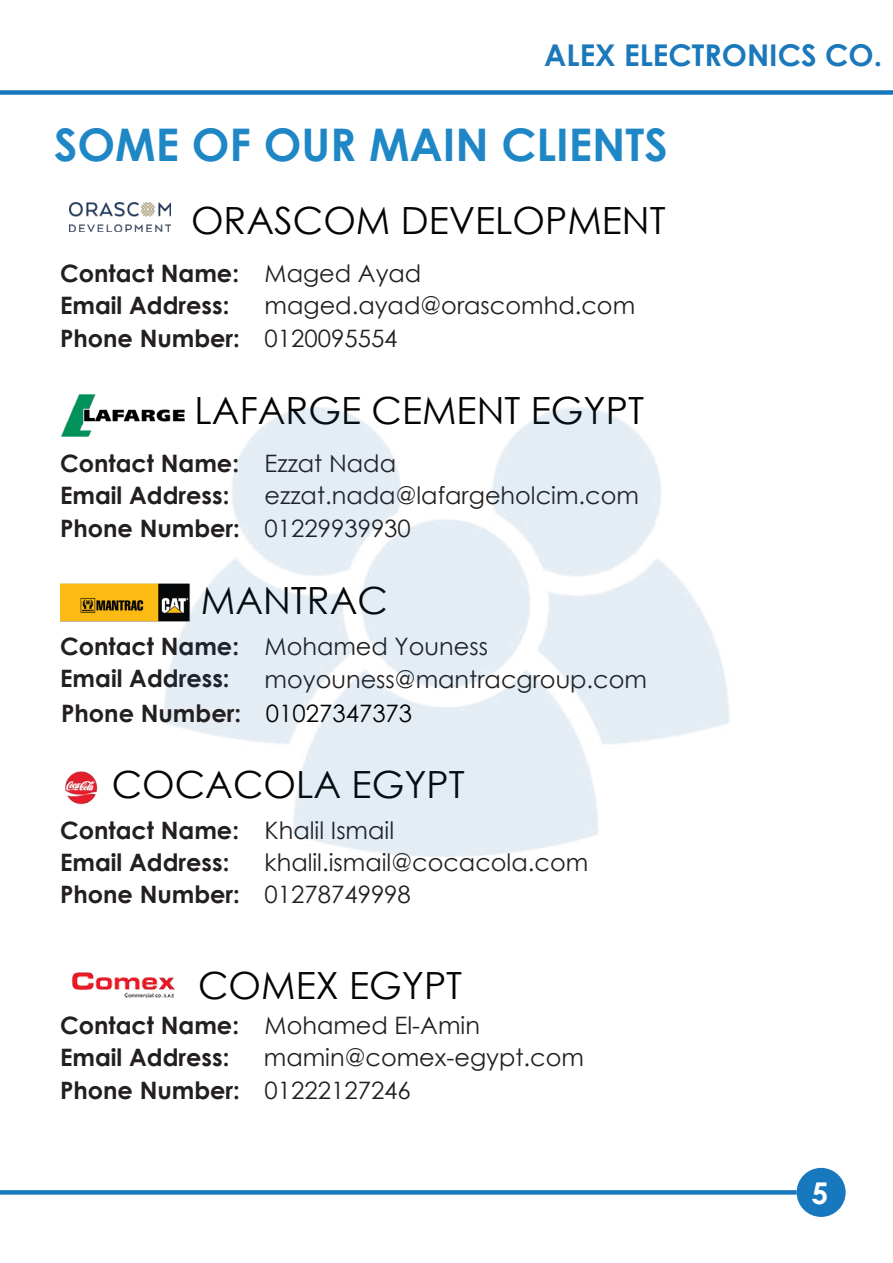
<style>
.page{position:relative;width:893px;height:1263px;background:#fff}
.page>*{position:absolute;margin:0;border:0;box-sizing:border-box;transform-origin:0 0}
.t1{font:700 45px "Century Gothic";color:#1f87c6}
.t2{font:37.5px "Century Gothic";color:#040503}
.t3{font:700 30px "Century Gothic";color:#1b78ba}
.t4{font:700 30px "Century Gothic";color:#fff}
.t5{font:700 24px/32.4px "Century Gothic";color:#231f20}
.t6{font:24px/32.4px "Century Gothic";color:#231f20}
.s1{font-weight:400}
.s2{font-weight:700}
.s3{font-weight:400;color:#000}
</style>
<div class="page">
<div style="left:0;top:90px;width:893px;height:5px;background:#1778be"></div>
<div style="left:797px;top:1168px;width:49px;height:49px;background:#1778be;border-radius:50%"></div>
<div style="left:0;top:1190px;width:797px;height:5px;background:#1778be"></div>
<img style="left:70px;top:203px;width:101px;height:29px">
<img style="left:61px;top:394px;width:98px;height:42px">
<img style="left:60px;top:584px;width:99px;height:38px">
<img style="left:65px;top:771px;width:33px;height:34px">
<img style="left:73px;top:972px;width:102px;height:26px">
<img style="left:159px;top:407px;width:571px;height:450px">
<p class="t3" style="left:544px;top:32px;width:339px">ALEX ELECTRONICS CO.</p>
<h1 class="t1" style="left:54px;top:111px;width:615px">SOME OF OUR MAIN CLIENTS</h1>
<h2 class="t2" style="left:191px;top:194px;width:476px">ORASCOM DEVELOPMENT</h2>
<p class="t5" style="left:60px;top:256px;width:363px">Contact Name: <span class="s1">Maged Ayad<br></span>Email Address:</p>
<p class="t6" style="left:60px;top:289px;width:577px;text-indent:205px">maged.ayad@orascomhd.com<br><span class="s2">Phone Number:</span> 0120095554</p>
<h2 class="t2" style="left:195px;top:384px;width:451px">LAFARGE CEMENT EGYPT</h2>
<p class="t5" style="left:60px;top:446px;width:338px">Contact Name: <span class="s1">Ezzat Nada<br></span>Email Address:</p>
<p class="t6" style="left:60px;top:479px;width:580px;text-indent:205px">ezzat.nada@lafargeholcim.com<br><span class="s2">Phone Number:</span> 01229939930</p>
<h2 class="t2" style="left:201px;top:574px;width:188px">MANTRAC</h2>
<p class="t5" style="left:60px;top:629px;width:430px;line-height:31.8px">Contact Name: <span class="s1">Mohamed Youness<br></span>Email Address:</p>
<p class="t6" style="left:265px;top:662px;width:384px">moyouness@mantracgroup.com</p>
<p class="t5" style="left:61px;top:696px;width:353px">Phone Number: <span class="s3">01027347373</span></p>
<h2 class="t2" style="left:112px;top:758px;width:355px">COCACOLA EGYPT</h2>
<p class="t5" style="left:60px;top:812px;width:336px">Contact Name: <span class="s1">Khalil Ismail<br></span>Email Address:</p>
<p class="t6" style="left:60px;top:846px;width:530px;text-indent:205px">khalil.ismail@cocacola.com<br><span class="s2">Phone Number:</span> 01278749998</p>
<h2 class="t2" style="left:198px;top:959px;width:266px">COMEX EGYPT</h2>
<p class="t5" style="left:60px;top:1008px;width:421px">Contact Name: <span class="s1">Mohamed El-Amin<br></span>Email Address:<br>Phone Number: <span class="s1">01222127246</span></p>
<p class="t6" style="left:264px;top:1041px;width:322px">mamin@comex-egypt.com</p>
<p class="t4" style="left:811px;top:1170px;width:18px">5</p>
</div>
